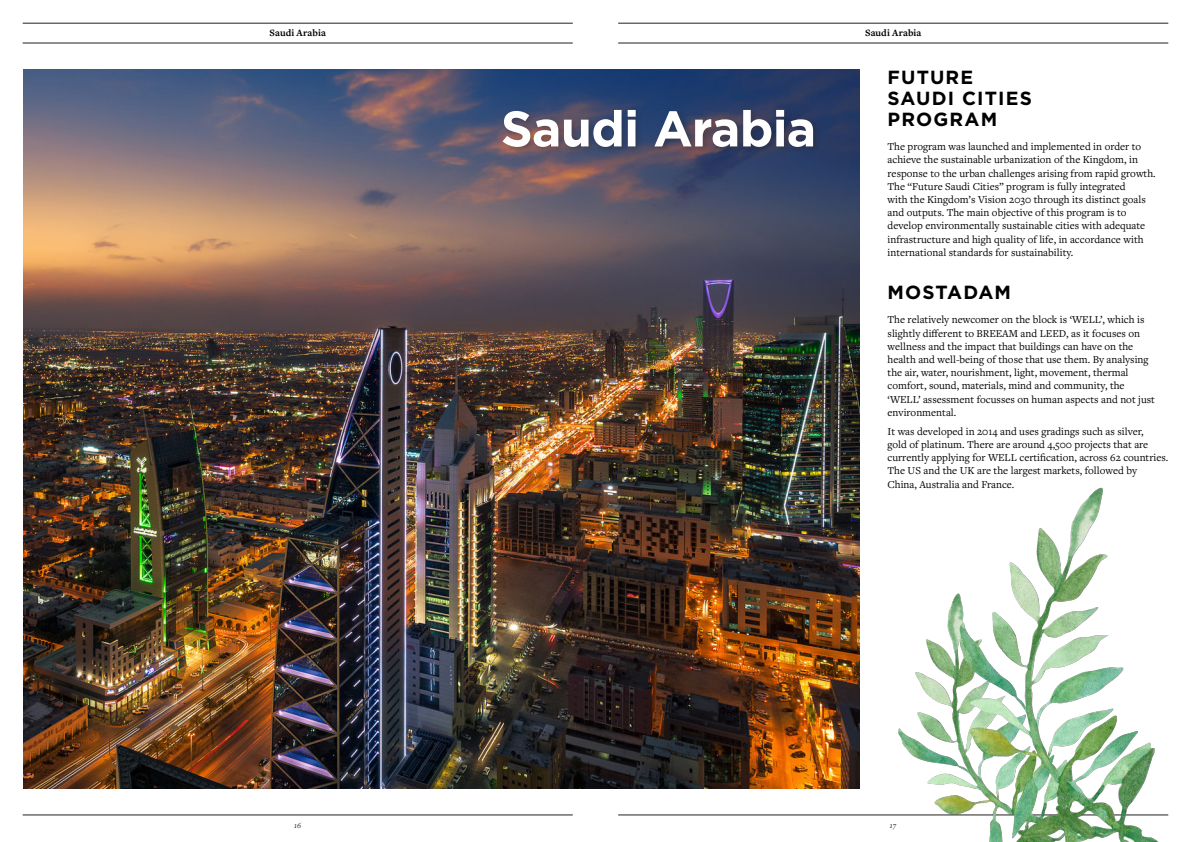
<style>
.page{position:relative;width:1191px;height:842px;background:#fff}
.page>*{position:absolute;margin:0;border:0;box-sizing:border-box;transform-origin:0 0}
.Spotlight_Headline_G{font:700 50px "Gotham";letter-spacing:-.02em;color:#fff}
.t1{font:700 19px/21px "Gotham";letter-spacing:.06em;color:#000001}
.t2{font:11px/13.2px "Freight Text Pro";color:#000001}
.Spotlight_Page_2_Slu{font:700 10px "Freight Text Pro";letter-spacing:.005em;color:#000001}
.t3{font:italic 8px "Freight Text Pro";color:#231f20}
</style>
<div class="page">
<hr style="left:23px;top:814px;width:550px;height:1px;background:#231f20">
<hr style="left:618px;top:814px;width:550px;height:1px;background:#231f20">
<hr style="left:23px;top:43px;width:550px;height:1px;background:#231f20">
<hr style="left:618px;top:43px;width:550px;height:1px;background:#231f20">
<hr style="left:23px;top:23px;width:550px;height:1px;background:#231f20">
<hr style="left:618px;top:23px;width:550px;height:1px;background:#231f20">
<img style="left:894px;top:487px;width:275px;height:355px">
<img style="left:24px;top:69px;width:835px;height:719px">
<div style="left:499px;top:106px;width:322px;height:49px;background:#231f20;opacity:.35"></div>
<p class="Spotlight_Page_2_Slu" style="left:269px;top:26px;width:58px">Saudi Arabia</p>
<p class="Spotlight_Page_2_Slu" style="left:865px;top:26px;width:58px">Saudi Arabia</p>
<p class="t1" style="left:887px;top:66px;width:146px">FUTURE<br>SAUDI CITIES<br>PROGRAM</p>
<p class="t2" style="left:887px;top:140px;width:270px">The program was launched and implemented in order to achieve the sustainable urbanization of the Kingdom, in response to the urban challenges arising from rapid growth.<br>The “Future Saudi Cities” program is fully integrated<br>with the Kingdom’s Vision 2030 through its distinct goals and outputs. The main objective of this program is to develop environmentally sustainable cities with adequate infrastructure and high quality of life, in accordance with international standards for sustainability.</p>
<p class="t1" style="left:887px;top:282px;width:125px">MOSTADAM</p>
<p class="t2" style="left:887px;top:313px;width:269px">The relatively newcomer on the block is ‘WELL’, which is slightly different to BREEAM and LEED, as it focuses on wellness and the impact that buildings can have on the health and well-being of those that use them. By analysing the air, water, nourishment, light, movement, thermal comfort, sound, materials, mind and community, the ‘WELL’ assessment focusses on human aspects and not just environmental.</p>
<p class="t2" style="left:887px;top:424px;width:282px">It was developed in 2014 and uses gradings such as silver,<br>gold of platinum. There are around 4,500 projects that are currently applying for WELL certification, across 62 countries.<br>The US and the UK are the largest markets, followed by China, Australia and France.</p>
<p class="Spotlight_Headline_G" style="left:501px;top:96px;width:317px">Saudi Arabia</p>
<p class="t3" style="left:294px;top:820px;width:8px">16</p>
<p class="t3" style="left:890px;top:820px;width:8px">17</p>
</div>
